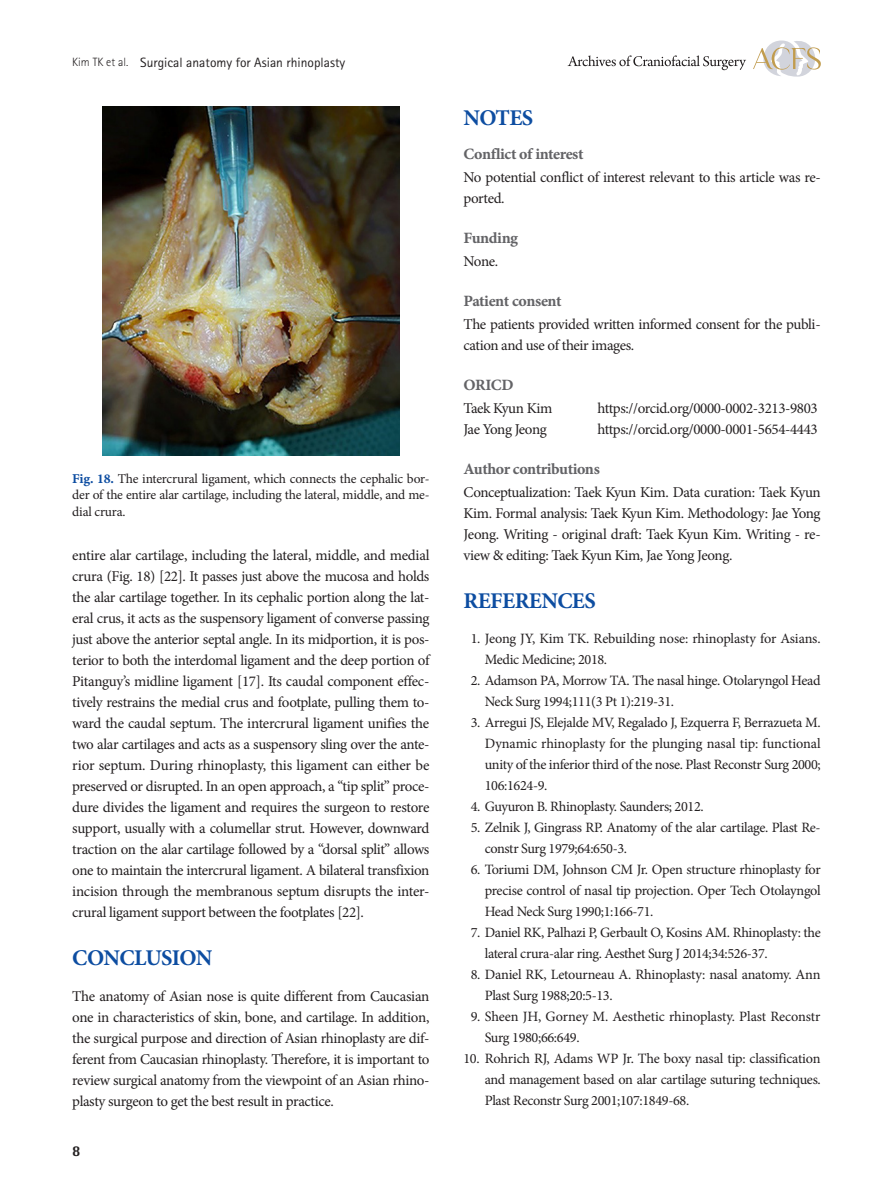
<style>
.page{position:relative;width:893px;height:1191px;background:#fff}
.page>*{position:absolute;margin:0;border:0;box-sizing:border-box;transform-origin:0 0}
.대제목{font:700 22.5px "Minion Pro";letter-spacing:-.025em;color:#0d4da1}
.중제목{font:15.75px "Minion Pro Bold Capt";letter-spacing:-.03em;color:#636366}
.본문_0{font:15px/21px "Minion Pro";letter-spacing:-.025em;color:#231f20;text-align:justify}
.t1{font:800 15px "Rotis Semi Sans Std";color:#231f20}
.참고문헌1{font:14.25px/21px "Minion Pro";letter-spacing:-.025em;color:#231f20}
.참고문헌2{font:14.25px/21px "Minion Pro";letter-spacing:-.025em;color:#231f20;text-align:justify}
.표그림제목{font:13.5px/16.2px "Minion Pro";letter-spacing:-.015em;color:#231f20;text-align:justify}
.t2{font:13.5px "Rotis Sans Serif Std";color:#231f20}
.s1{font-weight:300;font-size:12px}
.s2{font-family:"Minion Pro Bold Capt";color:#0d4da1}
</style>
<div class="page">
<svg style="left:753px;top:40px;width:68px;height:37px"></svg>
<svg style="left:568px;top:55px;width:178px;height:15px"></svg>
<img style="left:102px;top:106px;width:298px;height:349px">
<p class="t2" style="left:72px;top:54px;width:274px"><span class="s1">Kim TK et al.</span> Surgical anatomy for Asian rhinoplasty</p>
<p class="표그림제목" style="left:72px;top:471px;width:359px"><span class="s2">Fig. 18.</span> The intercrural ligament, which connects the cephalic bor&shy;der of the entire alar cartilage, including the lateral, middle, and me&shy;dial crura.</p>
<p class="본문_0" style="left:72px;top:544px;width:359px">entire alar cartilage, including the lateral, middle, and medial crura (Fig. 18) [22]. It passes just above the mucosa and holds the alar cartilage together. In its cephalic portion along the lat&shy;eral crus, it acts as the suspensory ligament of converse passing just above the anterior septal angle. In its midportion, it is pos&shy;terior to both the interdomal ligament and the deep portion of Pitanguy’s midline ligament [17]. Its caudal component effec&shy;tively restrains the medial crus and footplate, pulling them to&shy;ward the caudal septum. The intercrural ligament unifies the two alar cartilages and acts as a suspensory sling over the ante&shy;rior septum. During rhinoplasty, this ligament can either be preserved or disrupted. In an open approach, a “tip split” proce&shy;dure divides the ligament and requires the surgeon to restore support, usually with a columellar strut. However, downward traction on the alar cartilage followed by a “dorsal split” allows one to maintain the intercrural ligament. A bilateral transfixion incision through the membranous septum disrupts the inter&shy;crural ligament support between the footplates [22].</p>
<p class="대제목" style="left:72px;top:942px;width:142px">CONCLUSION</p>
<p class="본문_0" style="left:72px;top:985px;width:359px">The anatomy of Asian nose is quite different from Caucasian one in characteristics of skin, bone, and cartilage. In addition, the surgical purpose and direction of Asian rhinoplasty are dif&shy;ferent from Caucasian rhinoplasty. Therefore, it is important to review surgical anatomy from the viewpoint of an Asian rhino&shy;plasty surgeon to get the best result in practice.</p>
<p class="t1" style="left:72px;top:1141px;width:10px">8</p>
<p class="대제목" style="left:463px;top:102px;width:71px">NOTES</p>
<p class="중제목" style="left:463px;top:143px;width:121px">Conflict of interest</p>
<p class="본문_0" style="left:463px;top:166px;width:359px">No potential conflict of interest relevant to this article was re&shy;ported.</p>
<p class="중제목" style="left:463px;top:227px;width:56px">Funding</p>
<p class="본문_0" style="left:463px;top:250px;width:36px">None.</p>
<p class="중제목" style="left:463px;top:290px;width:100px">Patient consent</p>
<p class="본문_0" style="left:463px;top:313px;width:359px">The patients provided written informed consent for the publi&shy;cation and use of their images.</p>
<p class="중제목" style="left:463px;top:374px;width:52px">ORICD</p>
<p class="본문_0" style="left:463px;top:397px;width:90px">Taek Kyun Kim</p>
<p class="본문_0" style="left:597px;top:397px;width:222px">https://orcid.org/0000-0002-3213-9803</p>
<p class="본문_0" style="left:463px;top:418px;width:85px">Jae Yong Jeong</p>
<p class="본문_0" style="left:597px;top:418px;width:222px">https://orcid.org/0000-0001-5654-4443</p>
<p class="중제목" style="left:463px;top:458px;width:138px">Author contributions</p>
<p class="본문_0" style="left:463px;top:481px;width:359px">Conceptualization: Taek Kyun Kim. Data curation: Taek Kyun Kim. Formal analysis: Taek Kyun Kim. Methodology: Jae Yong Jeong. Writing - original draft: Taek Kyun Kim. Writing - re&shy;view &amp; editing: Taek Kyun Kim, Jae Yong Jeong.</p>
<p class="대제목" style="left:463px;top:585px;width:134px">REFERENCES</p>
<p class="참고문헌1" style="left:485px;top:628px;width:337px;text-indent:-14px">1. Jeong JY, Kim TK. Rebuilding nose: rhinoplasty for Asians.<br>Medic Medicine; 2018.</p>
<p class="참고문헌1" style="left:485px;top:670px;width:337px;text-indent:-14px">2. Adamson PA, Morrow TA. The nasal hinge. Otolaryngol Head<br>Neck Surg 1994;111(3 Pt 1):219-31.</p>
<p class="참고문헌1" style="left:485px;top:712px;width:338px;text-align:justify;text-indent:-14px">3. Arregui JS, Elejalde MV, Regalado J, Ezquerra F, Berrazueta M.<br>Dynamic rhinoplasty for the plunging nasal tip: functional unity of the inferior third of the nose. Plast Reconstr Surg 2000; 106:1624-9.</p>
<p class="참고문헌1" style="left:471px;top:796px;width:235px">4. Guyuron B. Rhinoplasty. Saunders; 2012.</p>
<p class="참고문헌1" style="left:485px;top:817px;width:337px;text-indent:-14px">5. Zelnik J, Gingrass RP. Anatomy of the alar cartilage. Plast Re&shy;constr Surg 1979;64:650-3.</p>
<p class="참고문헌1" style="left:485px;top:859px;width:337px;text-align:justify;text-indent:-14px">6. Toriumi DM, Johnson CM Jr. Open structure rhinoplasty for precise control of nasal tip projection. Oper Tech Otolayngol Head Neck Surg 1990;1:166-71.</p>
<p class="참고문헌1" style="left:485px;top:922px;width:338px;text-indent:-14px">7. Daniel RK, Palhazi P, Gerbault O, Kosins AM. Rhinoplasty: the lateral crura-alar ring. Aesthet Surg J 2014;34:526-37.</p>
<p class="참고문헌1" style="left:485px;top:964px;width:337px;text-indent:-14px">8. Daniel RK, Letourneau A. Rhinoplasty: nasal anatomy. Ann<br>Plast Surg 1988;20:5-13.</p>
<p class="참고문헌1" style="left:485px;top:1006px;width:337px;text-indent:-14px">9. Sheen JH, Gorney M. Aesthetic rhinoplasty. Plast Reconstr<br>Surg 1980;66:649.</p>
<p class="참고문헌2" style="left:485px;top:1048px;width:338px;text-indent:-21px">10. Rohrich RJ, Adams WP Jr. The boxy nasal tip: classification and management based on alar cartilage suturing techniques.<br>Plast Reconstr Surg 2001;107:1849-68.</p>
</div>
